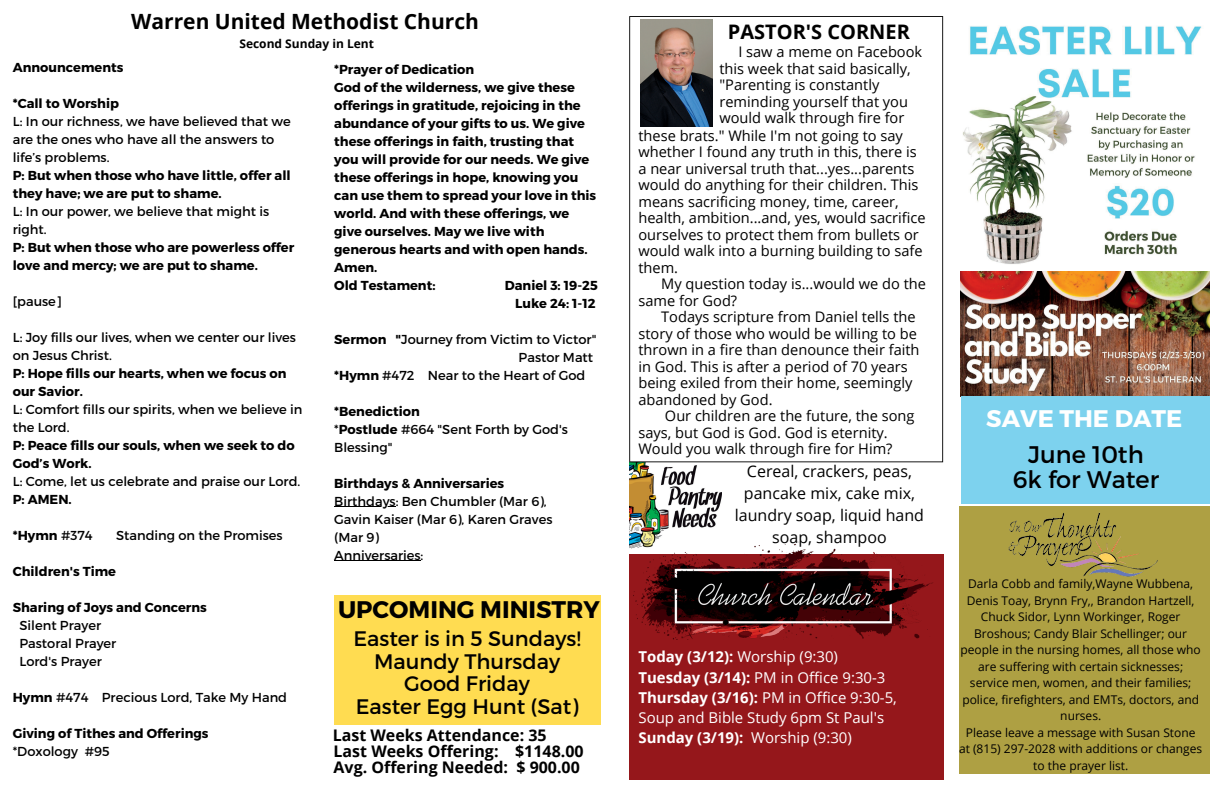
<style>
.page{position:relative;width:1224px;height:792px;background:#fff}
.page>*{position:absolute;margin:0;border:0;box-sizing:border-box;transform-origin:0 0}
.t1{font:24px/25.5px "Montserrat";color:#000;text-align:center}
.t2{font:700 24px "Montserrat";color:#000}
.t3{font:700 24px "Montserrat";color:#fff}
.t4{font:21px/22.5px "Montserrat";color:#000;text-align:center}
.t5{font:700 21px "Open Sans";color:#000}
.t6{font:700 20px "Open Sans";color:#000}
.t7{font:16px/21.8px "Open Sans";color:#000;text-align:center}
.t8{font:700 16px/16px "Open Sans";color:#000}
.t9{font:15px/20.2px "Open Sans";color:#fff}
.t10{font:14.6px "Open Sans";color:#000}
.t11{font:700 13px/18px "Montserrat";color:#000}
.t12{font:13px/18px "Montserrat";color:#000}
.t13{font:12px/16.5px "Open Sans";color:#000;text-align:center}
.t14{font:700 12px "Open Sans";color:#000}
.s1{font-weight:400}
.s2{font-weight:700}
</style>
<div class="page">
<img style="left:629px;top:462px;width:92px;height:87px">
<div style="left:629px;top:554px;width:314px;height:225px;background:#95171b"></div>
<img style="left:632px;top:539px;width:301px;height:101px">
<svg style="left:629px;top:16px;width:314px;height:446px"></svg>
<img style="left:640px;top:20px;width:72px;height:107px">
<div style="left:959px;top:506px;width:251px;height:267px;background:#aea043"></div>
<img style="left:1008px;top:512px;width:150px;height:65px">
<div style="left:334px;top:595px;width:267px;height:130px;background:#ffdc51"></div>
<img style="left:961px;top:272px;width:249px;height:124px">
<div style="left:961px;top:396px;width:249px;height:108px;background:#7dd2ee"></div>
<img style="left:962px;top:26px;width:240px;height:238px">
<hr style="left:334px;top:506px;width:62px;height:1px;background:#000">
<hr style="left:334px;top:560px;width:87px;height:1px;background:#000">
<h2 class="t5" style="left:131px;top:6px;width:349px">Warren United Methodist Church</h2>
<p class="t14" style="left:239px;top:36px;width:136px">Second Sunday in Lent</p>
<p class="t11" style="left:13px;top:58px;width:112px">Announcements</p>
<p class="t11" style="left:13px;top:94px;width:108px">*Call to Worship</p>
<p class="t12" style="left:13px;top:112px;width:280px">L: In our richness, we have believed that we are the ones who have all the answers to life’s problems.</p>
<p class="t11" style="left:13px;top:166px;width:280px">P: But when those who have little, offer all they have; we are put to shame.</p>
<p class="t12" style="left:13px;top:202px;width:258px">L: In our power, we believe that might is right.</p>
<p class="t11" style="left:13px;top:238px;width:283px">P: But when those who are powerless offer love and mercy; we are put to shame.</p>
<p class="t12" style="left:13px;top:292px;width:51px">[pause]</p>
<p class="t12" style="left:13px;top:328px;width:285px">L: Joy fills our lives, when we center our lives on Jesus Christ.</p>
<p class="t11" style="left:13px;top:364px;width:275px">P: Hope fills our hearts, when we focus on our Savior.</p>
<p class="t12" style="left:13px;top:400px;width:291px">L: Comfort fills our spirits, when we believe in the Lord.</p>
<p class="t11" style="left:13px;top:436px;width:283px">P: Peace fills our souls, when we seek to do<br>God’s Work.</p>
<p class="t12" style="left:13px;top:472px;width:289px">L: Come, let us celebrate and praise our Lord.</p>
<p class="t11" style="left:13px;top:490px;width:60px">P: AMEN.</p>
<p class="t11" style="left:13px;top:526px;width:81px">*Hymn <span class="s1">#374</span></p>
<p class="t12" style="left:116px;top:526px;width:168px">Standing on the Promises</p>
<p class="t11" style="left:13px;top:562px;width:105px">Children's Time</p>
<p class="t11" style="left:13px;top:598px;width:196px">Sharing of Joys and Concerns</p>
<p class="t12" style="left:19px;top:616px;width:98px">Silent Prayer<br>Pastoral Prayer<br>Lord's Prayer</p>
<p class="t12" style="left:13px;top:688px;width:276px"><span class="s2">Hymn</span> #474 Precious Lord, Take My Hand</p>
<p class="t11" style="left:13px;top:724px;width:197px">Giving of Tithes and Offerings</p>
<p class="t12" style="left:13px;top:742px;width:98px">*Doxology #95</p>
<p class="t11" style="left:334px;top:59px;width:264px">*Prayer of Dedication<br>God of the wilderness, we give these offerings in gratitude, rejoicing in the abundance of your gifts to us. We give these offerings in faith, trusting that you will provide for our needs. We give these offerings in hope, knowing you can use them to spread your love in this world. And with these offerings, we give ourselves. May we live with generous hearts and with open hands.<br>Amen.<br>Old Testament:</p>
<p class="t11" style="left:505px;top:275px;width:94px;text-align:right">Daniel 3: 19-25<br>Luke 24: 1-12</p>
<p class="t12" style="left:334px;top:329px;width:264px"><span class="s2">Sermon "</span>Journey from Victim to Victor"</p>
<p class="t12" style="left:519px;top:347px;width:76px">Pastor Matt</p>
<p class="t12" style="left:334px;top:365px;width:253px"><span class="s2">*Hymn</span> #472 Near to the Heart of God</p>
<p class="t12" style="left:334px;top:401px;width:235px"><span class="s2">*Benediction<br></span>*<span class="s2">Postlude</span> #664 "Sent Forth by God's<br>Blessing"</p>
<p class="t11" style="left:334px;top:473px;width:172px">Birthdays &amp; Anniversaries</p>
<p class="t12" style="left:334px;top:491px;width:220px">Birthdays: Ben Chumbler (Mar 6),<br>Gavin Kaiser (Mar 6), Karen Graves (Mar 9)<br>Anniversaries:</p>
<h1 class="t2" style="left:338px;top:594px;width:263px">UPCOMING MINISTRY</h1>
<h2 class="t4" style="left:353px;top:627px;width:229px">Easter is in 5 Sundays!<br>Maundy Thursday<br>Good Friday<br>Easter Egg Hunt (Sat)</h2>
<p class="t8" style="left:333px;top:727px;width:252px">Last Weeks Attendance: 35<br>Last Weeks Offering: $1148.00<br>Avg. Offering Needed: $ 900.00</p>
<h3 class="t6" style="left:728px;top:17px;width:184px">PASTOR'S CORNER</h3>
<p class="t10" style="left:738px;top:41px;width:185px">I saw a meme on Facebook</p>
<p class="t10" style="left:719px;top:58px;width:193px">this week that said basically,</p>
<p class="t10" style="left:719px;top:74px;width:161px">"Parenting is constantly</p>
<p class="t10" style="left:719px;top:91px;width:190px">reminding yourself that you</p>
<p class="t10" style="left:719px;top:107px;width:186px">would walk through fire for</p>
<p class="t10" style="left:638px;top:125px;width:266px">these brats." While I'm not going to say</p>
<p class="t10" style="left:638px;top:142px;width:280px">whether I found any truth in this, there is</p>
<p class="t10" style="left:638px;top:158px;width:277px">a near universal truth that...yes...parents</p>
<p class="t10" style="left:638px;top:175px;width:281px">would do anything for their children. This</p>
<p class="t10" style="left:638px;top:191px;width:262px">means sacrificing money, time, career,</p>
<p class="t10" style="left:638px;top:208px;width:289px">health, ambition...and, yes, would sacrifice</p>
<p class="t10" style="left:638px;top:224px;width:282px">ourselves to protect them from bullets or</p>
<p class="t10" style="left:638px;top:241px;width:286px">would walk into a burning building to safe</p>
<p class="t10" style="left:638px;top:257px;width:41px">them.</p>
<p class="t10" style="left:661px;top:274px;width:266px">My question today is...would we do the</p>
<p class="t10" style="left:638px;top:290px;width:100px">same for God?</p>
<p class="t10" style="left:661px;top:307px;width:256px">Todays scripture from Daniel tells the</p>
<p class="t10" style="left:638px;top:323px;width:280px">story of those who would be willing to be</p>
<p class="t10" style="left:638px;top:340px;width:283px">thrown in a fire than denounce their faith</p>
<p class="t10" style="left:638px;top:356px;width:271px">in God. This is after a period of 70 years</p>
<p class="t10" style="left:638px;top:373px;width:275px">being exiled from their home, seemingly</p>
<p class="t10" style="left:638px;top:389px;width:136px">abandoned by God.</p>
<p class="t10" style="left:665px;top:406px;width:251px">Our children are the future, the song</p>
<p class="t10" style="left:638px;top:422px;width:251px">says, but God is God. God is eternity.</p>
<p class="t10" style="left:638px;top:439px;width:256px">Would you walk through fire for Him?</p>
<p class="t7" style="left:735px;top:460px;width:191px">Cereal, crackers, peas, pancake mix, cake mix, laundry soap, liquid hand soap, shampoo</p>
<p class="t9" style="left:638px;top:647px;width:260px"><span class="s2">Today (3/12):</span> Worship (9:30)<br><span class="s2">Tuesday (3/14):</span> PM in Office 9:30-3<br><span class="s2">Thursday (3/16):</span> PM in Office 9:30-5, Soup and Bible Study 6pm St Paul's <span class="s2">Sunday (3/19):</span> Worship (9:30)</p>
<h1 class="t3" style="left:986px;top:402px;width:198px">SAVE THE DATE</h1>
<h1 class="t1" style="left:1013px;top:440px;width:148px">June 10th<br>6k for Water</h1>
<p class="t13" style="left:959px;top:575px;width:245px">Darla Cobb and family,Wayne Wubbena, Denis Toay, Brynn Fry,, Brandon Hartzell, Chuck Sidor, Lynn Workinger, Roger Broshous; Candy Blair Schellinger; our people in the nursing homes, all those who are suffering with certain sicknesses; service men, women, and their families; police, firefighters, and EMTs, doctors, and nurses.<br>Please leave a message with Susan Stone at (815) 297-2028 with additions or changes to the prayer list.</p>
</div>
